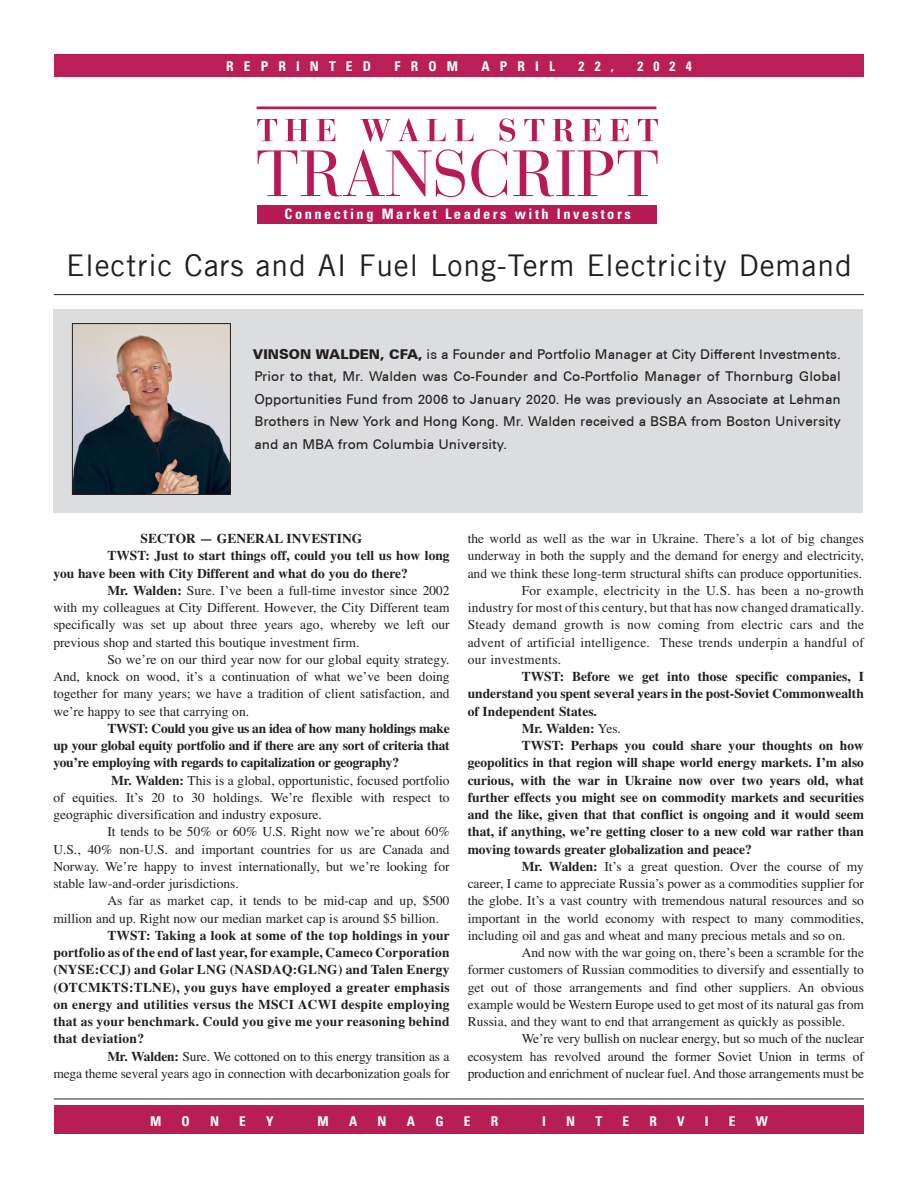
<style>
.page{position:relative;width:918px;height:1188px;background:#fff}
.page>*{position:absolute;margin:0;border:0;box-sizing:border-box;transform-origin:0 0}
.Industry{font:30px "Trade Gothic LT";letter-spacing:.03em;color:#231f20}
.t1{font:700 condensed 14.4px "Univers LT";letter-spacing:.175em;color:#fff}
.Body_Text{font:13.5px/17.2px "Times";color:#231f20;text-align:justify}
.Body_Text-2{font:700 13.5px/17.2px "Times";color:#231f20;text-align:justify}
.Biography_1{font:500 13.5px/22.5px "Univers CE";color:#231f20;text-align:justify}
.t2{font:700 condensed 13.5px "Univers LT";letter-spacing:.75em;color:#fff}
.s1{font-weight:900}
.s2{font-weight:700}
.s3{font-weight:400}
</style>
<div class="page">
<div style="left:53px;top:309px;width:810px;height:204px;background:#dcdddf"></div>
<hr style="left:54px;top:294px;width:810px;height:1px;background:#231f20">
<div style="left:54px;top:1105px;width:810px;height:29px;background:#b71e54"></div>
<hr style="left:54px;top:1099px;width:810px;height:1px;background:#231f20">
<div style="left:54px;top:54px;width:810px;height:22px;background:#ba2056"></div>
<div style="left:257px;top:205px;width:399px;height:19px;background:#b71a54"></div>
<svg style="left:257px;top:119px;width:20px;height:22px"></svg>
<svg style="left:285px;top:119px;width:24px;height:22px"></svg>
<svg style="left:317px;top:119px;width:18px;height:22px"></svg>
<svg style="left:360px;top:119px;width:31px;height:23px"></svg>
<svg style="left:399px;top:118px;width:20px;height:23px"></svg>
<svg style="left:427px;top:119px;width:18px;height:22px"></svg>
<svg style="left:455px;top:119px;width:18px;height:22px"></svg>
<svg style="left:500px;top:118px;width:15px;height:24px"></svg>
<svg style="left:524px;top:119px;width:20px;height:22px"></svg>
<svg style="left:553px;top:119px;width:21px;height:23px"></svg>
<svg style="left:582px;top:119px;width:19px;height:22px"></svg>
<svg style="left:610px;top:119px;width:19px;height:22px"></svg>
<svg style="left:638px;top:119px;width:20px;height:22px"></svg>
<svg style="left:258px;top:149px;width:207px;height:48px"></svg>
<svg style="left:471px;top:149px;width:36px;height:48px"></svg>
<svg style="left:513px;top:150px;width:145px;height:46px"></svg>
<hr style="left:257px;top:107px;width:399px;height:2px;background:#b71a54">
<img style="left:74px;top:325px;width:155px;height:168px">
<div style="left:72px;top:323px;width:159px;height:172px;border:1px solid #231f20"></div>
<p class="t2" style="left:226px;top:58px;width:146px">REPRINTED</p>
<p class="t2" style="left:395px;top:58px;width:65px">FROM</p>
<p class="t2" style="left:482px;top:58px;width:75px">APRIL</p>
<p class="t2" style="left:579px;top:58px;width:37px">22,</p>
<p class="t2" style="left:637px;top:58px;width:56px">2024</p>
<p class="t1" style="left:284px;top:206px;width:348px">Connecting Market Leaders with Investors</p>
<p class="Industry" style="left:66px;top:247px;width:787px">Electric Cars and AI Fuel Long-Term Electricity Demand</p>
<p class="Biography_1" style="left:253px;top:343px;width:590px"><span class="s1">VINSON WALDEN, CFA,</span> is a Founder and Portfolio Manager at City Different Investments.<br>Prior to that, Mr. Walden was Co-Founder and Co-Portfolio Manager of Thornburg Global Opportunities Fund from 2006 to January 2020. He was previously an Associate at Lehman Brothers in New York and Hong Kong. Mr. Walden received a BSBA from Boston University and an MBA from Columbia University.</p>
<p class="Body_Text-2" style="left:141px;top:531px;width:223px">SECTOR — GENERAL INVESTING</p>
<p class="Body_Text-2" style="left:53px;top:548px;width:398px;text-indent:54px">TWST: Just to start things off, could you tell us how long you have been with City Different and what do you do there?</p>
<p class="Body_Text" style="left:53px;top:583px;width:398px;text-indent:54px"><span class="s2">Mr. Walden:</span> Sure. I’ve been a full-time investor since 2002 with my colleagues at City Different. However, the City Different team specifically was set up about three years ago, whereby we left our previous shop and started this boutique investment firm.</p>
<p class="Body_Text" style="left:53px;top:652px;width:398px;text-indent:54px">So we’re on our third year now for our global equity strategy.<br>And, knock on wood, it’s a continuation of what we’ve been doing together for many years; we have a tradition of client satisfaction, and we’re happy to see that carrying on.</p>
<p class="Body_Text-2" style="left:53px;top:720px;width:398px;text-indent:54px">TWST: Could you give us an idea of how many holdings make up your global equity portfolio and if there are any sort of criteria that you’re employing with regards to capitalization or geography?</p>
<p class="Body_Text" style="left:53px;top:772px;width:398px;text-indent:58px"><span class="s2">Mr. Walden:</span> This is a global, opportunistic, focused portfolio of equities. It’s 20 to 30 holdings. We’re flexible with respect to geographic diversification and industry exposure.</p>
<p class="Body_Text" style="left:53px;top:824px;width:398px;text-indent:54px">It tends to be 50% or 60% U.S. Right now we’re about 60% U.S., 40% non-U.S. and important countries for us are Canada and Norway. We’re happy to invest internationally, but we’re looking for stable law-and-order jurisdictions.</p>
<p class="Body_Text" style="left:53px;top:893px;width:398px;text-indent:54px">As far as market cap, it tends to be mid-cap and up, $500 million and up. Right now our median market cap is around $5 billion.</p>
<p class="Body_Text-2" style="left:53px;top:927px;width:398px;text-indent:54px">TWST: Taking a look at some of the top holdings in your portfolio as of the end of last year, for example, Cameco Corporation (NYSE:CCJ) and Golar LNG (NASDAQ:GLNG) and Talen Energy (OTCMKTS:TLNE), you guys have employed a greater emphasis on energy and utilities versus the MSCI ACWI despite employing that as your benchmark. Could you give me your reasoning behind that deviation?</p>
<p class="Body_Text" style="left:53px;top:1048px;width:398px;text-align:right"><span class="s2">Mr. Walden:</span> Sure. We cottoned on to this energy transition as a<br>mega theme several years ago in connection with decarbonization goals for</p>
<p class="Body_Text" style="left:468px;top:531px;width:398px">the world as well as the war in Ukraine. There’s a lot of big changes underway in both the supply and the demand for energy and electricity, and we think these long-term structural shifts can produce opportunities.</p>
<p class="Body_Text" style="left:468px;top:583px;width:398px;text-indent:54px">For example, electricity in the U.S. has been a no-growth industry for most of this century, but that has now changed dramatically.<br>Steady demand growth is now coming from electric cars and the advent of artificial intelligence. These trends underpin a handful of our investments.</p>
<p class="Body_Text-2" style="left:468px;top:669px;width:398px;text-indent:54px">TWST: Before we get into those specific companies, I understand you spent several years in the post-Soviet Commonwealth of Independent States.</p>
<p class="Body_Text-2" style="left:522px;top:720px;width:101px">Mr. Walden: <span class="s3">Yes.</span></p>
<p class="Body_Text-2" style="left:468px;top:738px;width:398px;text-indent:54px">TWST: Perhaps you could share your thoughts on how geopolitics in that region will shape world energy markets. I’m also curious, with the war in Ukraine now over two years old, what further effects you might see on commodity markets and securities and the like, given that that conflict is ongoing and it would seem that, if anything, we’re getting closer to a new cold war rather than moving towards greater globalization and peace?</p>
<p class="Body_Text" style="left:468px;top:859px;width:398px;text-indent:54px"><span class="s2">Mr. Walden:</span> It’s a great question. Over the course of my career, I came to appreciate Russia’s power as a commodities supplier for the globe. It’s a vast country with tremendous natural resources and so important in the world economy with respect to many commodities, including oil and gas and wheat and many precious metals and so on.</p>
<p class="Body_Text" style="left:468px;top:945px;width:398px;text-indent:54px">And now with the war going on, there’s been a scramble for the former customers of Russian commodities to diversify and essentially to get out of those arrangements and find other suppliers. An obvious example would be Western Europe used to get most of its natural gas from Russia, and they want to end that arrangement as quickly as possible.</p>
<p class="Body_Text" style="left:468px;top:1031px;width:398px;text-indent:54px">We’re very bullish on nuclear energy, but so much of the nuclear ecosystem has revolved around the former Soviet Union in terms of production and enrichment of nuclear fuel. And those arrangements must be</p>
<p class="t2" style="left:150px;top:1113px;width:13px">M</p>
<p class="t2" style="left:182px;top:1113px;width:10px">O</p>
<p class="t2" style="left:210px;top:1113px;width:11px">N</p>
<p class="t2" style="left:239px;top:1113px;width:8px">E</p>
<p class="t2" style="left:266px;top:1113px;width:9px">Y</p>
<p class="t2" style="left:318px;top:1113px;width:13px">M</p>
<p class="t2" style="left:349px;top:1113px;width:10px">A</p>
<p class="t2" style="left:378px;top:1113px;width:11px">N</p>
<p class="t2" style="left:407px;top:1113px;width:10px">A</p>
<p class="t2" style="left:435px;top:1113px;width:10px">G</p>
<p class="t2" style="left:464px;top:1113px;width:8px">E</p>
<p class="t2" style="left:491px;top:1113px;width:9px">R</p>
<p class="t2" style="left:542px;top:1113px;width:5px">I</p>
<p class="t2" style="left:566px;top:1113px;width:11px">N</p>
<p class="t2" style="left:595px;top:1113px;width:8px">T</p>
<p class="t2" style="left:622px;top:1113px;width:8px">E</p>
<p class="t2" style="left:649px;top:1113px;width:9px">R</p>
<p class="t2" style="left:677px;top:1113px;width:9px">V</p>
<p class="t2" style="left:705px;top:1113px;width:5px">I</p>
<p class="t2" style="left:729px;top:1113px;width:8px">E</p>
<p class="t2" style="left:756px;top:1113px;width:14px">W</p>
</div>
